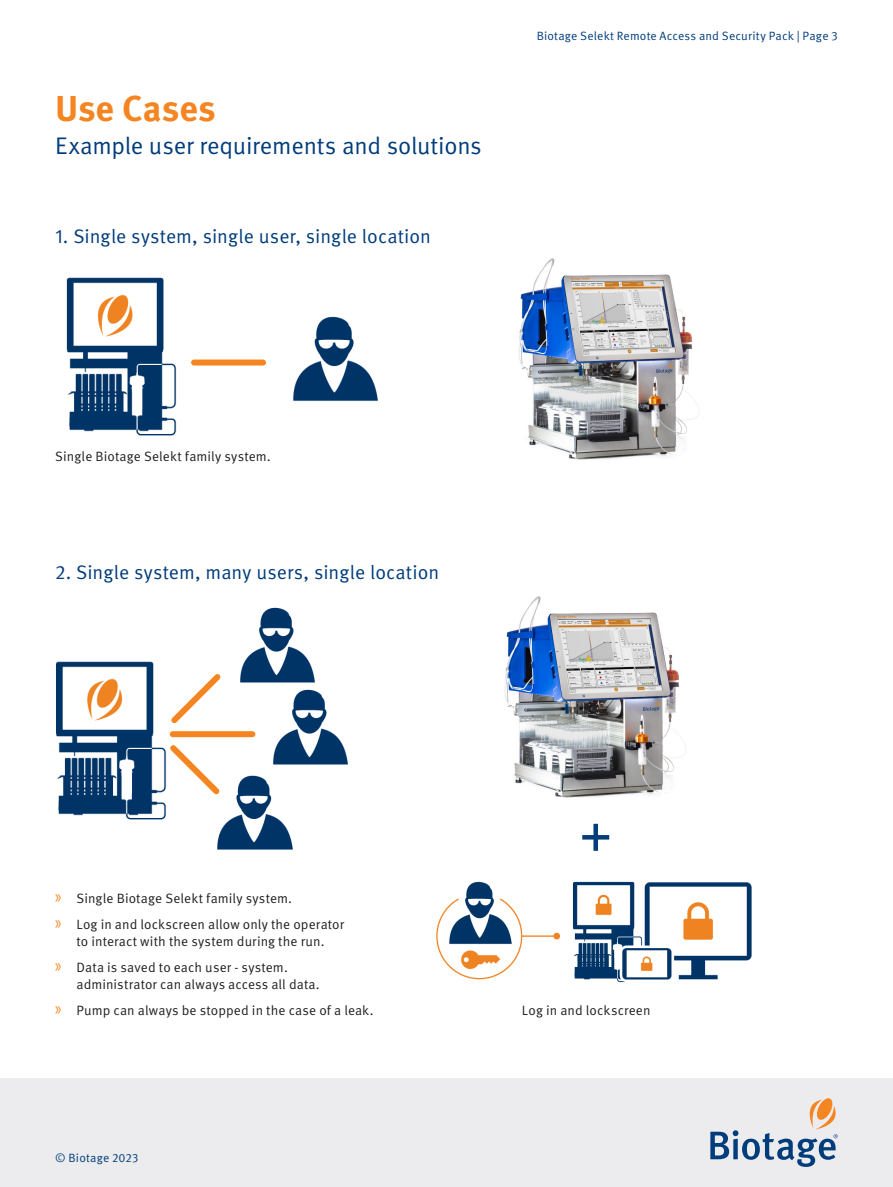
<style>
.page{position:relative;width:893px;height:1187px;background:#fff}
.page>*{position:absolute;margin:0;border:0;box-sizing:border-box;transform-origin:0 0}
.Heading_1_sub{font:63px "Meta OT Norm";color:#013c7b}
.Heading_1{font:700 36px "Meta OT";letter-spacing:-.005em;color:#f58520}
.Heading_1_sub-2{font:24px "Meta OT Norm";letter-spacing:-.01em;color:#013c7b}
.Heading_2{font:19.5px "Meta OT Norm";color:#013c7b}
.Body{font:13.5px/17.2px "Meta OT Norm";letter-spacing:.01em;color:#231f20;text-align:center}
.t1{font:12px "Meta OT Norm";letter-spacing:.015em;color:#013c7b}
.s1{font-family:"Myriad Pro";font-size:20.25px;color:#f58520}
</style>
<div class="page">
<div style="left:0;top:1078px;width:893px;height:108px;background:#ececee"></div>
<svg style="left:710px;top:1098px;width:128px;height:68px"></svg>
<img style="left:66px;top:277px;width:111px;height:159px">
<img style="left:56px;top:661px;width:121px;height:159px">
<div style="left:173px;top:731px;width:79px;height:6px;background:#f58520"></div>
<div style="left:194px;top:359px;width:69px;height:6px;background:#f58520"></div>
<svg style="left:166px;top:668px;width:55px;height:60px"></svg>
<svg style="left:165px;top:739px;width:47px;height:60px"></svg>
<img style="left:518px;top:258px;width:181px;height:202px">
<img style="left:504px;top:596px;width:182px;height:202px">
<img style="left:436px;top:881px;width:316px;height:102px">
<img style="left:293px;top:316px;width:85px;height:85px">
<img style="left:240px;top:607px;width:75px;height:76px">
<img style="left:273px;top:689px;width:75px;height:76px">
<img style="left:212px;top:775px;width:81px;height:75px">
<p class="Heading_1" style="left:55px;top:87px;width:162px">Use Cases</p>
<p class="Heading_1_sub-2" style="left:55px;top:132px;width:428px">Example user requirements and solutions</p>
<p class="Heading_2" style="left:55px;top:225px;width:377px">1. Single system, single user, single location</p>
<p class="t1" style="left:537px;top:29px;width:302px">Biotage Selekt Remote Access and Security Pack | Page 3</p>
<p class="Body" style="left:55px;top:447px;width:217px">Single Biotage Selekt family system.</p>
<p class="Heading_2" style="left:55px;top:561px;width:385px">2. Single system, many users, single location</p>
<p class="Body" style="left:55px;top:889px;width:238px"><span class="s1">»</span> Single Biotage Selekt family system.</p>
<p class="Body" style="left:55px;top:915px;width:290px"><span class="s1">»</span> Log in and lockscreen allow only the operator to interact with the system during the run.</p>
<p class="Body" style="left:77px;top:958px;width:245px;text-align:left;text-indent:-21px"><span class="s1">»</span> Data is saved to each user - system. administrator can always access all data.</p>
<p class="Body" style="left:55px;top:1001px;width:320px"><span class="s1">»</span> Pump can always be stopped in the case of a leak.</p>
<p class="t1" style="left:55px;top:1150px;width:85px">© Biotage 2023</p>
<p class="Heading_1_sub" style="left:579px;top:794px;width:35px">+</p>
<p class="Body" style="left:522px;top:1001px;width:130px">Log in and lockscreen</p>
</div>
